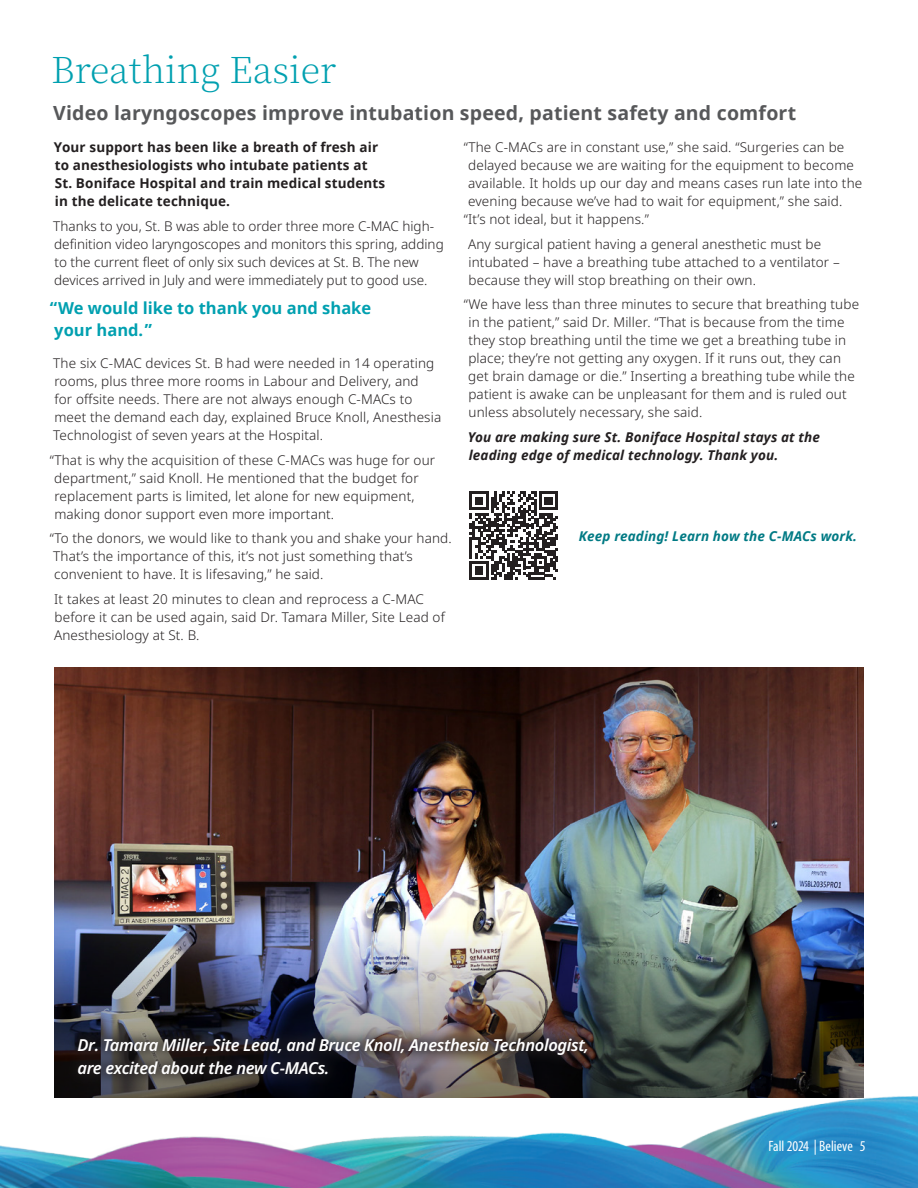
<style>
.page{position:relative;width:918px;height:1188px;background:#fff}
.page>*{position:absolute;margin:0;border:0;box-sizing:border-box;transform-origin:0 0}
.Header_Span_Columns{font:200 36px "Noto Serif JP";color:#00a0b0}
.Sub_Head_Span_Col{font:700 19.5px "Noto Sans";letter-spacing:.01em;color:#57585a}
.Pull_Quote{font:italic 600 16.5px/22.5px "Noto Sans";letter-spacing:-.02em;color:#fff}
.Pull_Quote-2{font:700 16.5px/22.5px "Noto Sans";color:#00a0b0}
.t1{font:condensed 15px "Myriad Pro";color:#fff}
.Body{font:300 13.5px/18px "Noto Sans";letter-spacing:.01em;color:#231f20}
.Body-2{font:700 13.5px/18px "Noto Sans";letter-spacing:.01em;color:#231f20}
.Body-3{font:italic 700 13.5px/18px "Noto Sans";letter-spacing:.01em;color:#231f20}
.Body-4{font:italic 700 13.5px "Noto Sans";letter-spacing:.01em;color:#007a84}
</style>
<div class="page">
<img style="left:54px;top:667px;width:810px;height:259px">
<img style="left:54px;top:926px;width:810px;height:130px">
<img style="left:0;top:1056px;width:918px;height:132px">
<div style="left:64px;top:1024px;width:537px;height:64px;background:#231f20;opacity:.9"></div>
<svg style="left:469px;top:491px;width:89px;height:89px"></svg>
<svg style="left:470px;top:492px;width:88px;height:88px"></svg>
<p class="Header_Span_Columns" style="left:51px;top:49px;width:287px">Breathing Easier</p>
<p class="Sub_Head_Span_Col" style="left:53px;top:99px;width:744px">Video laryngoscopes improve intubation speed, patient safety and comfort</p>
<p class="Body-2" style="left:54px;top:138px;width:333px">Your support has been like a breath of fresh air to anesthesiologists who intubate patients at St. Boniface Hospital and train medical students in the delicate technique.</p>
<p class="Body" style="left:53px;top:217px;width:392px">Thanks to you, St. B was able to order three more C-MAC high&shy;definition video laryngoscopes and monitors this spring, adding to the current fleet of only six such devices at St. B. The new devices arrived in July and were immediately put to good use.</p>
<p class="Pull_Quote-2" style="left:54px;top:297px;width:318px;text-indent:-6px">“We would like to thank you and shake your hand.”</p>
<p class="Body" style="left:53px;top:354px;width:389px">The six C-MAC devices St. B had were needed in 14 operating rooms, plus three more rooms in Labour and Delivery, and<br>for offsite needs. There are not always enough C-MACs to meet the demand each day, explained Bruce Knoll, Anesthesia Technologist of seven years at the Hospital.</p>
<p class="Body" style="left:54px;top:451px;width:382px;text-indent:-4px">“That is why the acquisition of these C-MACs was huge for our department,” said Knoll. He mentioned that the budget for replacement parts is limited, let alone for new equipment, making donor support even more important.</p>
<p class="Body" style="left:50px;top:530px;width:403px">“To the donors, we would like to thank you and shake your hand.<br>That’s the importance of this, it’s not just something that’s convenient to have. It is lifesaving,” he said.</p>
<p class="Body" style="left:54px;top:590px;width:392px">It takes at least 20 minutes to clean and reprocess a C-MAC before it can be used again, said Dr. Tamara Miller, Site Lead of<br>Anesthesiology at St. B.</p>
<p class="Body" style="left:464px;top:138px;width:382px">“The C-MACs are in constant use,” she said. “Surgeries can be</p>
<p class="Body" style="left:468px;top:156px;width:387px">delayed because we are waiting for the equipment to become</p>
<p class="Body" style="left:468px;top:174px;width:396px">available. It holds up our day and means cases run late into the</p>
<p class="Body" style="left:468px;top:192px;width:376px">evening because we’ve had to wait for equipment,” she said.</p>
<p class="Body" style="left:464px;top:210px;width:187px">“It’s not ideal, but it happens.”</p>
<p class="Body" style="left:468px;top:235px;width:373px">Any surgical patient having a general anesthetic must be intubated – have a breathing tube attached to a ventilator – because they will stop breathing on their own.</p>
<p class="Body" style="left:468px;top:296px;width:392px;text-indent:-4px">“We have less than three minutes to secure that breathing tube in the patient,” said Dr. Miller. “That is because from the time they stop breathing until the time we get a breathing tube in place; they’re not getting any oxygen. If it runs out, they can get brain damage or die.” Inserting a breathing tube while the patient is awake can be unpleasant for them and is ruled out unless absolutely necessary, she said.</p>
<p class="Body-3" style="left:468px;top:428px;width:354px">You are making sure St. Boniface Hospital stays at the leading edge of medical technology. Thank you.</p>
<p class="Body-4" style="left:579px;top:526px;width:280px">Keep reading! Learn how the C-MACs work.</p>
<p class="Pull_Quote" style="left:77px;top:1034px;width:513px">Dr. Tamara Miller, Site Lead, and Bruce Knoll, Anesthesia Technologist, are excited about the new C-MACs.</p>
<p class="t1" style="left:768px;top:1137px;width:99px">Fall 2024 | Believe 5</p>
</div>
